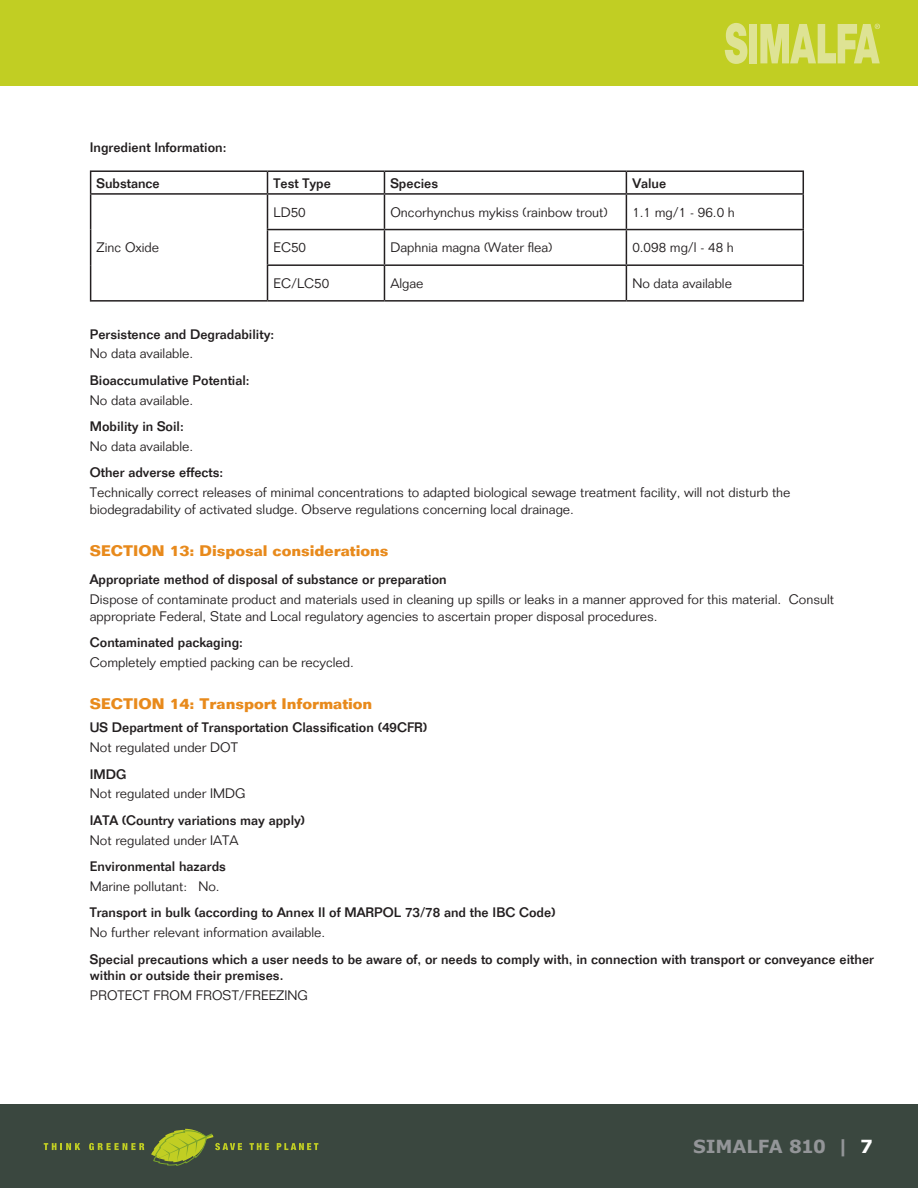
<style>
.page{position:relative;width:918px;height:1188px;background:#fff}
.page>*{position:absolute;margin:0;border:0;box-sizing:border-box;transform-origin:0 0}
.t1{font:700 18px "Verdana";letter-spacing:-.01em;color:#939598}
.t2{font:700 15px "Folio Std";color:#e88a1c}
.t3{font:300 13.5px/16.5px "Folio Std";color:#231f20}
.t4{font:500 13.5px/16.5px "Folio Std";color:#231f20}
.t5{font:500 13.5px "Folio";color:#231f20}
.s1{color:#fff}
</style>
<div class="page">
<div style="left:0;top:1105px;width:918px;height:83px;background:#3a473f"></div>
<div style="left:0;top:1px;width:918px;height:85px;background:#c1ce23"></div>
<svg style="left:725px;top:23px;width:22px;height:41px"></svg>
<div style="left:750px;top:24px;width:7px;height:39px;background:#dee394"></div>
<svg style="left:760px;top:24px;width:120px;height:39px"></svg>
<svg style="left:44px;top:1143px;width:36px;height:7px"></svg>
<svg style="left:89px;top:1143px;width:55px;height:7px"></svg>
<svg style="left:151px;top:1129px;width:91px;height:37px"></svg>
<svg style="left:249px;top:1143px;width:20px;height:7px"></svg>
<svg style="left:277px;top:1143px;width:41px;height:7px"></svg>
<hr style="left:90px;top:170px;width:178px;height:2px;background:#231f20">
<svg style="left:90px;top:172px;width:1px;height:21px"></svg>
<hr style="left:268px;top:170px;width:116px;height:2px;background:#231f20">
<svg style="left:267px;top:172px;width:1px;height:21px"></svg>
<hr style="left:384px;top:170px;width:242px;height:2px;background:#231f20">
<svg style="left:384px;top:172px;width:1px;height:21px"></svg>
<hr style="left:626px;top:170px;width:178px;height:2px;background:#231f20">
<svg style="left:626px;top:172px;width:1px;height:21px"></svg>
<svg style="left:803px;top:172px;width:1px;height:21px"></svg>
<hr style="left:90px;top:193px;width:178px;height:2px;background:#231f20">
<hr style="left:90px;top:195px;width:1px;height:35px;background:#231f20">
<hr style="left:268px;top:193px;width:116px;height:2px;background:#231f20">
<hr style="left:267px;top:195px;width:1px;height:34px;background:#231f20">
<hr style="left:384px;top:193px;width:242px;height:2px;background:#231f20">
<hr style="left:384px;top:195px;width:1px;height:34px;background:#231f20">
<hr style="left:626px;top:193px;width:178px;height:2px;background:#231f20">
<hr style="left:626px;top:195px;width:1px;height:34px;background:#231f20">
<hr style="left:803px;top:195px;width:1px;height:34px;background:#231f20">
<hr style="left:90px;top:230px;width:1px;height:35px;background:#231f20">
<hr style="left:267px;top:229px;width:117px;height:1px;background:#231f20">
<hr style="left:267px;top:230px;width:1px;height:34px;background:#231f20">
<hr style="left:384px;top:229px;width:242px;height:1px;background:#231f20">
<hr style="left:384px;top:230px;width:1px;height:34px;background:#231f20">
<hr style="left:626px;top:229px;width:178px;height:1px;background:#231f20">
<hr style="left:626px;top:230px;width:1px;height:34px;background:#231f20">
<hr style="left:803px;top:230px;width:1px;height:34px;background:#231f20">
<hr style="left:90px;top:265px;width:1px;height:35px;background:#231f20">
<hr style="left:267px;top:264px;width:117px;height:2px;background:#231f20">
<hr style="left:267px;top:266px;width:1px;height:34px;background:#231f20">
<hr style="left:384px;top:264px;width:242px;height:2px;background:#231f20">
<hr style="left:384px;top:266px;width:1px;height:34px;background:#231f20">
<hr style="left:626px;top:264px;width:178px;height:2px;background:#231f20">
<hr style="left:626px;top:266px;width:1px;height:34px;background:#231f20">
<hr style="left:803px;top:266px;width:1px;height:34px;background:#231f20">
<hr style="left:90px;top:300px;width:178px;height:2px;background:#231f20">
<hr style="left:268px;top:300px;width:116px;height:2px;background:#231f20">
<hr style="left:384px;top:300px;width:242px;height:2px;background:#231f20">
<hr style="left:626px;top:300px;width:178px;height:2px;background:#231f20">
<p class="t4" style="left:90px;top:139px;width:138px">Ingredient Information:</p>
<p class="t5" style="left:97px;top:175px;width:65px">Substance</p>
<p class="t5" style="left:274px;top:175px;width:59px">Test Type</p>
<p class="t5" style="left:390px;top:175px;width:49px">Species</p>
<p class="t5" style="left:632px;top:175px;width:36px">Value</p>
<p class="t3" style="left:97px;top:239px;width:64px">Zinc Oxide</p>
<p class="t3" style="left:274px;top:204px;width:34px">LD50</p>
<p class="t3" style="left:390px;top:204px;width:219px">Oncorhynchus mykiss (rainbow trout)</p>
<p class="t3" style="left:632px;top:204px;width:104px">1.1 mg/1 - 96.0 h</p>
<p class="t3" style="left:274px;top:239px;width:34px">EC50</p>
<p class="t3" style="left:390px;top:239px;width:164px">Daphnia magna (Water flea)</p>
<p class="t3" style="left:632px;top:239px;width:103px">0.098 mg/l - 48 h</p>
<p class="t3" style="left:274px;top:275px;width:57px">EC/LC50</p>
<p class="t3" style="left:390px;top:275px;width:35px">Algae</p>
<p class="t3" style="left:632px;top:275px;width:101px">No data available</p>
<p class="t4" style="left:90px;top:326px;width:186px">Persistence and Degradability:</p>
<p class="t3" style="left:90px;top:345px;width:105px">No data available.</p>
<p class="t4" style="left:90px;top:372px;width:161px">Bioaccumulative Potential:</p>
<p class="t3" style="left:90px;top:392px;width:105px">No data available.</p>
<p class="t4" style="left:90px;top:418px;width:96px">Mobility in Soil:</p>
<p class="t3" style="left:90px;top:438px;width:105px">No data available.</p>
<p class="t4" style="left:90px;top:464px;width:135px">Other adverse effects:</p>
<p class="t3" style="left:90px;top:484px;width:702px">Technically correct releases of minimal concentrations to adapted biological sewage treatment facility, will not disturb the biodegradability of activated sludge. Observe regulations concerning local drainage.</p>
<p class="t2" style="left:90px;top:541px;width:300px">SECTION 13: Disposal considerations</p>
<p class="t4" style="left:90px;top:571px;width:358px">Appropriate method of disposal of substance or preparation</p>
<p class="t3" style="left:90px;top:591px;width:746px">Dispose of contaminate product and materials used in cleaning up spills or leaks in a manner approved for this material. Consult appropriate Federal, State and Local regulatory agencies to ascertain proper disposal procedures.</p>
<p class="t4" style="left:90px;top:634px;width:155px">Contaminated packaging:</p>
<p class="t3" style="left:90px;top:654px;width:266px">Completely emptied packing can be recycled.</p>
<p class="t2" style="left:90px;top:694px;width:284px">SECTION 14: Transport Information</p>
<p class="t4" style="left:90px;top:719px;width:339px">US Department of Transportation Classification (49CFR)</p>
<p class="t3" style="left:90px;top:739px;width:150px">Not regulated under DOT</p>
<p class="t4" style="left:90px;top:766px;width:38px">IMDG</p>
<p class="t3" style="left:90px;top:785px;width:157px">Not regulated under IMDG</p>
<p class="t4" style="left:90px;top:812px;width:217px">IATA (Country variations may apply)</p>
<p class="t3" style="left:90px;top:832px;width:150px">Not regulated under IATA</p>
<p class="t4" style="left:90px;top:858px;width:138px">Environmental hazards</p>
<p class="t3" style="left:90px;top:878px;width:131px">Marine pollutant: No.</p>
<p class="t4" style="left:90px;top:904px;width:467px">Transport in bulk (according to Annex II of MARPOL 73/78 and the IBC Code)</p>
<p class="t3" style="left:90px;top:924px;width:237px">No further relevant information available.</p>
<p class="t4" style="left:90px;top:951px;width:786px">Special precautions which a user needs to be aware of, or needs to comply with, in connection with transport or conveyance either within or outside their premises.</p>
<p class="t3" style="left:90px;top:987px;width:220px">PROTECT FROM FROST/FREEZING</p>
<h1 class="t1" style="left:693px;top:1134px;width:181px">SIMALFA 810 | <span class="s1">7</span></h1>
</div>
